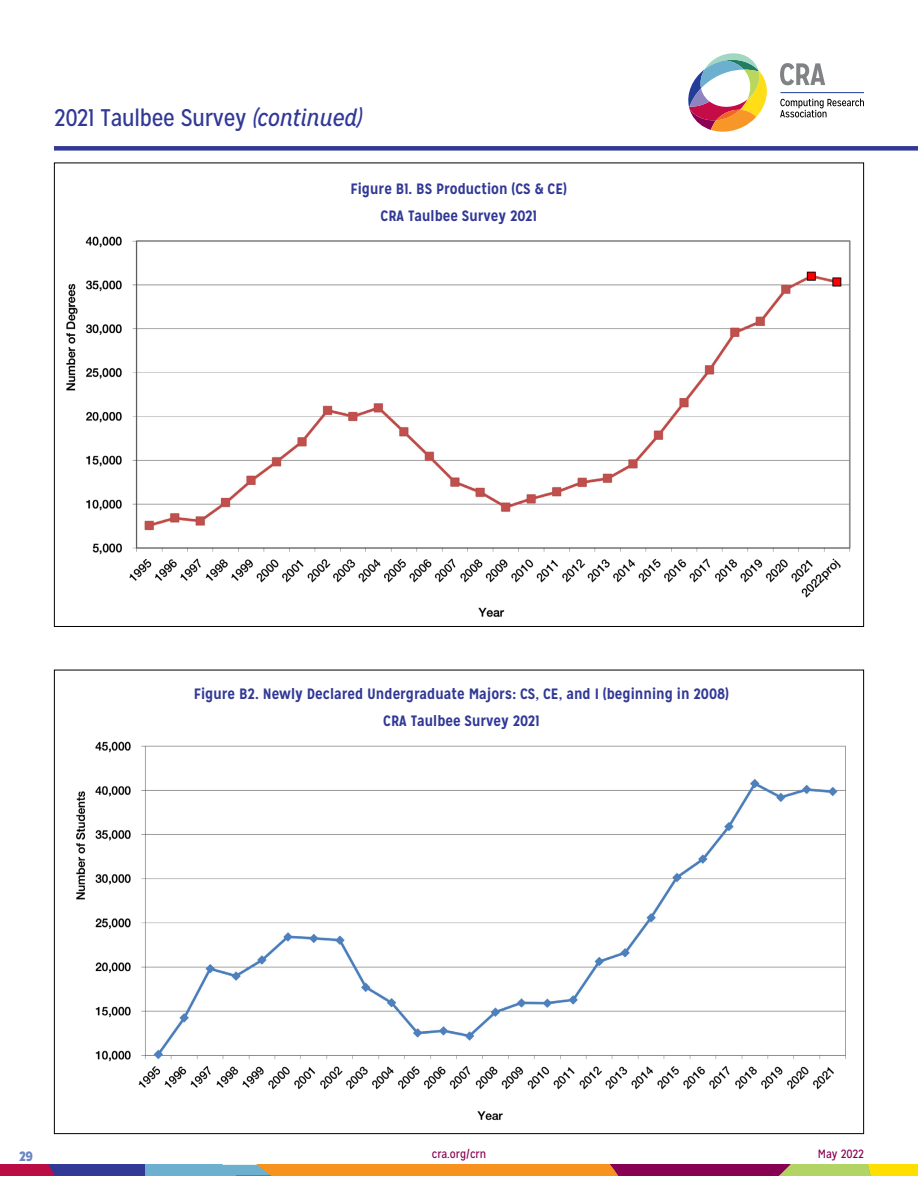
<style>
.page{position:relative;width:918px;height:1188px;background:#fff}
.page>*{position:absolute;margin:0;border:0;box-sizing:border-box;transform-origin:0 0}
.t1{font:24px "Mission Gothic";letter-spacing:-.01em;color:#313896}
.t2{font:700 15px/27px "Mission Gothic";color:#313896;text-align:center}
.t3{font:900 13.5px "Mission Gothic";color:#6987c4}
.t4{font:12px "Mission Gothic";color:#8a0052}
.s1{font-style:italic}
</style>
<div class="page">
<svg style="left:0;top:1165px;width:918px;height:11px"></svg>
<svg style="left:780px;top:99px;width:84px;height:18px"></svg>
<svg style="left:780px;top:63px;width:45px;height:22px"></svg>
<hr style="left:780px;top:92px;width:84px;height:1px;background:#233e99">
<svg style="left:688px;top:53px;width:79px;height:79px"></svg>
<div style="left:54px;top:146px;width:864px;height:5px;background:#313896"></div>
<img style="left:66px;top:236px;width:785px;height:381px">
<img style="left:76px;top:741px;width:770px;height:380px">
<h1 class="t1" style="left:54px;top:103px;width:310px">2021 Taulbee Survey <span class="s1">(continued)</span></h1>
<p class="t2" style="left:351px;top:175px;width:218px">Figure B1. BS Production (CS &amp; CE)<br>CRA Taulbee Survey 2021</p>
<p class="t2" style="left:194px;top:680px;width:537px">Figure B2. Newly Declared Undergraduate Majors: CS, CE, and I (beginning in 2008)<br>CRA Taulbee Survey 2021</p>
<p class="t3" style="left:19px;top:1147px;width:15px">29</p>
<p class="t4" style="left:432px;top:1147px;width:56px">cra.org/crn</p>
<p class="t4" style="left:818px;top:1147px;width:48px">May 2022</p>
</div>
